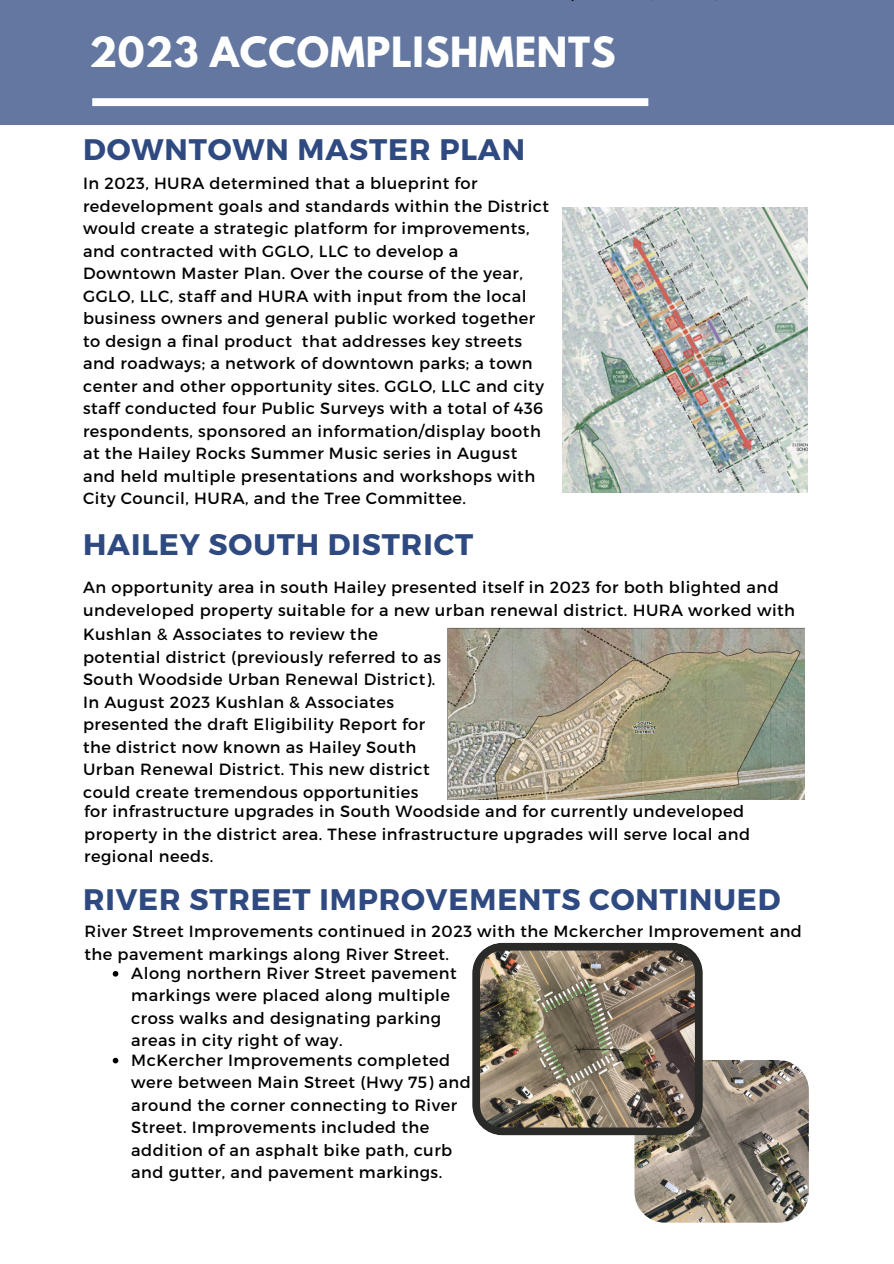
<style>
.page{position:relative;width:894px;height:1264px;background:#fff}
.page>*{position:absolute;margin:0;border:0;box-sizing:border-box;transform-origin:0 0}
.t1{font:700 36.9px "League Spartan";letter-spacing:.02em;color:#fff}
.t2{font:700 29.7px "Montserrat";letter-spacing:.03em;color:#2f4a81}
.t3{font:16.2px/22.5px "Montserrat";letter-spacing:.03em;color:#000}
</style>
<div class="page">
<div style="left:0;top:0;width:893px;height:124px;background:#6377a0"></div>
<div style="left:92px;top:98px;width:556px;height:8px;background:#fff"></div>
<img style="left:634px;top:1059px;width:174px;height:163px;border-radius:30px">
<img style="left:472px;top:942px;width:230px;height:193px">
<img style="left:447px;top:627px;width:357px;height:172px">
<img style="left:562px;top:207px;width:245px;height:286px">
<svg style="left:113px;top:971px;width:5px;height:5px"></svg>
<svg style="left:113px;top:1057px;width:5px;height:6px"></svg>
<p class="t1" style="left:89px;top:34px;width:527px">2023 ACCOMPLISHMENTS</p>
<h2 class="t2" style="left:83px;top:131px;width:443px">DOWNTOWN MASTER PLAN</h2>
<h2 class="t3" style="left:83px;top:171px;width:467px">In 2023, HURA determined that a blueprint for redevelopment goals and standards within the District would create a strategic platform for improvements, and contracted with GGLO, LLC to develop a Downtown Master Plan. Over the course of the year, GGLO, LLC, staff and HURA with input from the local business owners and general public worked together to design a final product that addresses key streets and roadways; a network of downtown parks; a town center and other opportunity sites. GGLO, LLC and city staff conducted four Public Surveys with a total of 436 respondents, sponsored an information/display booth at the Hailey Rocks Summer Music series in August and held multiple presentations and workshops with City Council, HURA, and the Tree Committee.</h2>
<p class="t2" style="left:83px;top:524px;width:391px">HAILEY SOUTH DISTRICT</p>
<p class="t3" style="left:83px;top:575px;width:713px">An opportunity area in south Hailey presented itself in 2023 for both blighted and undeveloped property suitable for a new urban renewal district. HURA worked with</p>
<p class="t3" style="left:83px;top:622px;width:359px">Kushlan &amp; Associates to review the potential district (previously referred to as South Woodside Urban Renewal District).<br>In August 2023 Kushlan &amp; Associates presented the draft Eligibility Report for the district now known as Hailey South Urban Renewal District. This new district could create tremendous opportunities</p>
<p class="t3" style="left:84px;top:799px;width:667px">for infrastructure upgrades in South Woodside and for currently undeveloped property in the district area. These infrastructure upgrades will serve local and regional needs.</p>
<p class="t2" style="left:83px;top:880px;width:698px">RIVER STREET IMPROVEMENTS CONTINUED</p>
<p class="t3" style="left:84px;top:919px;width:718px">River Street Improvements continued in 2023 with the Mckercher Improvement and the pavement markings along River Street.</p>
<p class="t3" style="left:131px;top:961px;width:327px">Along northern River Street pavement markings were placed along multiple cross walks and designating parking areas in city right of way.</p>
<p class="t3" style="left:131px;top:1047px;width:341px">McKercher Improvements completed were between Main Street (Hwy 75) and around the corner connecting to River Street. Improvements included the addition of an asphalt bike path, curb and gutter, and pavement markings.</p>
</div>
